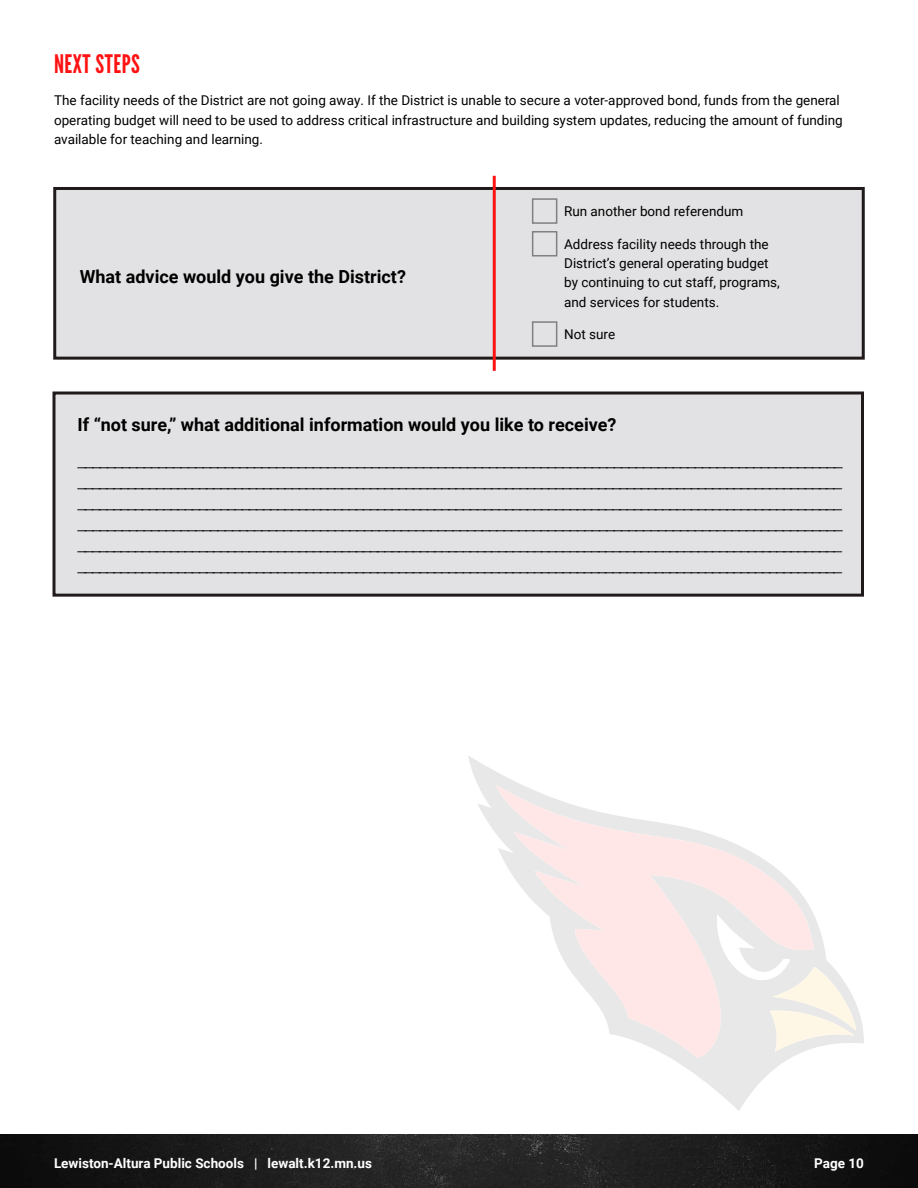
<style>
.page{position:relative;width:918px;height:1188px;background:#fff}
.page>*{position:absolute;margin:0;border:0;box-sizing:border-box;transform-origin:0 0}
.t1{font:25.5px "League Gothic";letter-spacing:.02em;color:#ff1212}
.t2{font:18px/21px "Minion Pro";color:#000;text-align:justify}
.t3{font:700 18px "Roboto";color:#000}
.t4{font:13.5px/19.2px "Roboto";color:#000}
.t5{font:700 13.5px "Roboto";color:#fff}
</style>
<div class="page">
<svg style="left:468px;top:756px;width:396px;height:355px"></svg>
<svg style="left:496px;top:785px;width:318px;height:273px"></svg>
<svg style="left:717px;top:914px;width:140px;height:138px"></svg>
<img style="left:0;top:1134px;width:918px;height:54px">
<div style="left:52px;top:392px;width:812px;height:205px;background:#e2e2e4;border:3px solid #211a1a"></div>
<div style="left:53px;top:187px;width:812px;height:173px;background:#e2e2e4;border:3px solid #211a1a"></div>
<div style="left:532px;top:198px;width:25px;height:26px;border:2px solid #807f83"></div>
<div style="left:532px;top:231px;width:25px;height:26px;border:2px solid #807f83"></div>
<div style="left:532px;top:321px;width:25px;height:26px;border:2px solid #807f83"></div>
<hr style="left:493px;top:176px;width:3px;height:195px;background:#ff1212">
<h1 class="t1" style="left:54px;top:48px;width:88px">NEXT STEPS</h1>
<p class="t4" style="left:54px;top:91px;width:790px">The facility needs of the District are not going away. If the District is unable to secure a voter-approved bond, funds from the general operating budget will need to be used to address critical infrastructure and building system updates, reducing the amount of funding available for teaching and learning.</p>
<p class="t3" style="left:80px;top:264px;width:328px">What advice would you give the District?</p>
<p class="t4" style="left:564px;top:201px;width:181px">Run another bond referendum</p>
<p class="t4" style="left:564px;top:234px;width:217px">Address facility needs through the District’s general operating budget by continuing to cut staff, programs, and services for students.</p>
<p class="t4" style="left:564px;top:324px;width:53px">Not sure</p>
<p class="t3" style="left:78px;top:412px;width:541px">If “not sure,” what additional information would you like to receive?</p>
<p class="t2" style="left:78px;top:449px;width:767px">________________________________________________________________________________________________________ ___________________________________________________________________________________________________________ ___________________________________________________________________________________________________________ ________________________________________________________________________________________________________ ___________________________________________________________________________________________________________ ___________________________________________________________________________________________________________</p>
<p class="t5" style="left:54px;top:1154px;width:320px">Lewiston-Altura Public Schools | lewalt.k12.mn.us</p>
<p class="t5" style="left:814px;top:1154px;width:51px">Page 10</p>
</div>
